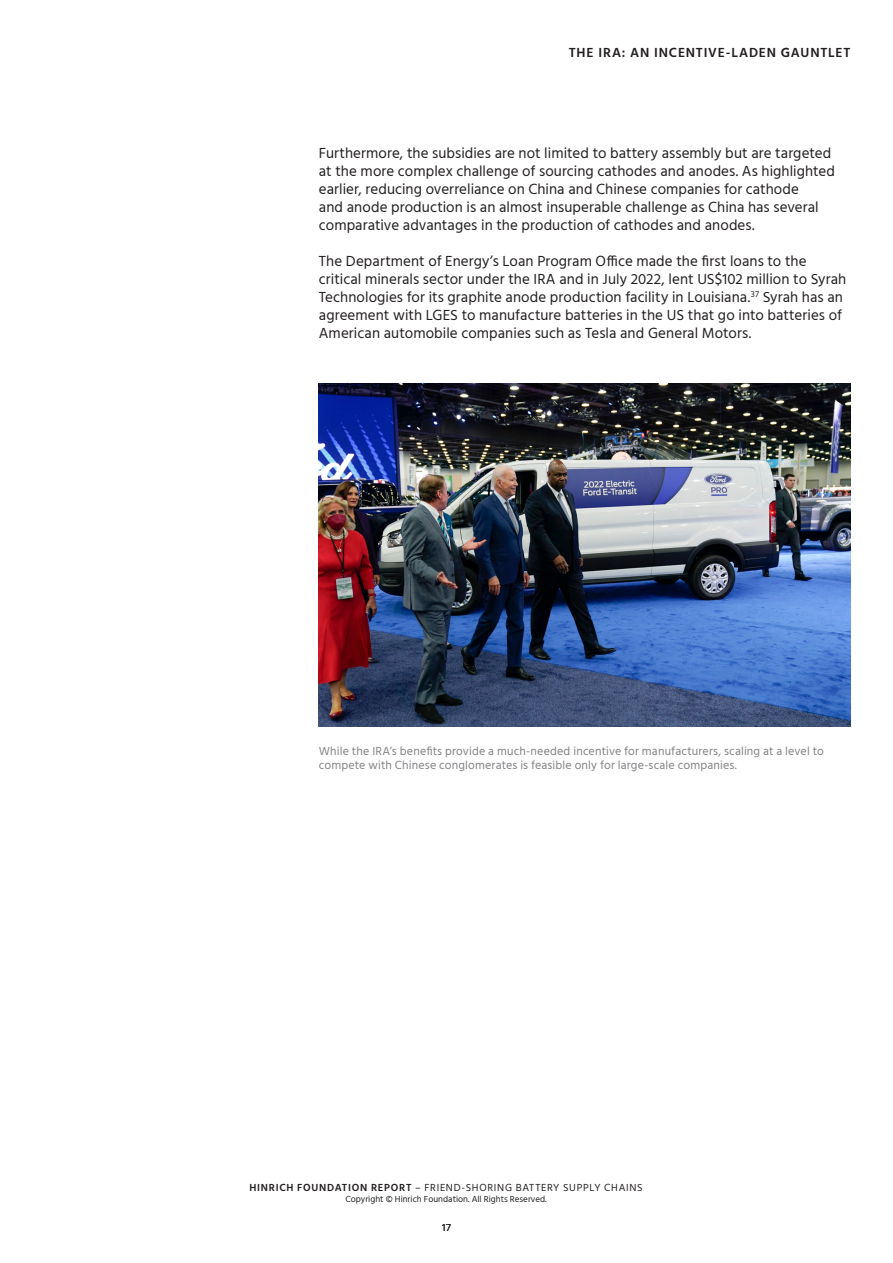
<style>
.page{position:relative;width:893px;height:1263px;background:#fff}
.page>*{position:absolute;margin:0;border:0;box-sizing:border-box;transform-origin:0 0}
.t1{font:15px/18px "Hind";letter-spacing:.005em;color:#231f20}
.t2{font:600 13.5px "Hind";letter-spacing:.06em;color:#231f20}
.t3{font:12px/13.5px "Hind";letter-spacing:.015em;color:#808285}
.t4{font:10.5px "Hind";letter-spacing:.065em;color:#231f20}
.t5{font:9px "Hind";color:#231f20}
.s1{font-weight:600}
</style>
<div class="page">
<img style="left:319px;top:383px;width:531px;height:344px">
<h4 class="t2" style="left:569px;top:43px;width:283px">THE IRA: AN INCENTIVE-LADEN GAUNTLET</h4>
<p class="t1" style="left:319px;top:145px;width:518px">Furthermore, the subsidies are not limited to battery assembly but are targeted at the more complex challenge of sourcing cathodes and anodes. As highlighted earlier, reducing overreliance on China and Chinese companies for cathode<br>and anode production is an almost insuperable challenge as China has several comparative advantages in the production of cathodes and anodes.</p>
<p class="t1" style="left:319px;top:253px;width:529px">The Department of Energy’s Loan Program Office made the first loans to the critical minerals sector under the IRA and in July 2022, lent US$102 million to Syrah Technologies for its graphite anode production facility in Louisiana.<sup>37</sup> Syrah has an agreement with LGES to manufacture batteries in the US that go into batteries of American automobile companies such as Tesla and General Motors.</p>
<p class="t3" style="left:319px;top:745px;width:506px">While the IRA’s benefits provide a much-needed incentive for manufacturers, scaling at a level to compete with Chinese conglomerates is feasible only for large-scale companies.</p>
<p class="t4" style="left:249px;top:1181px;width:395px"><span class="s1">HINRICH FOUNDATION REPORT</span> – FRIEND-SHORING BATTERY SUPPLY CHAINS</p>
<p class="t5" style="left:345px;top:1193px;width:203px">Copyright © Hinrich Foundation. All Rights Reserved.</p>
<p class="t4" style="left:442px;top:1220px;width:10px">17</p>
</div>
